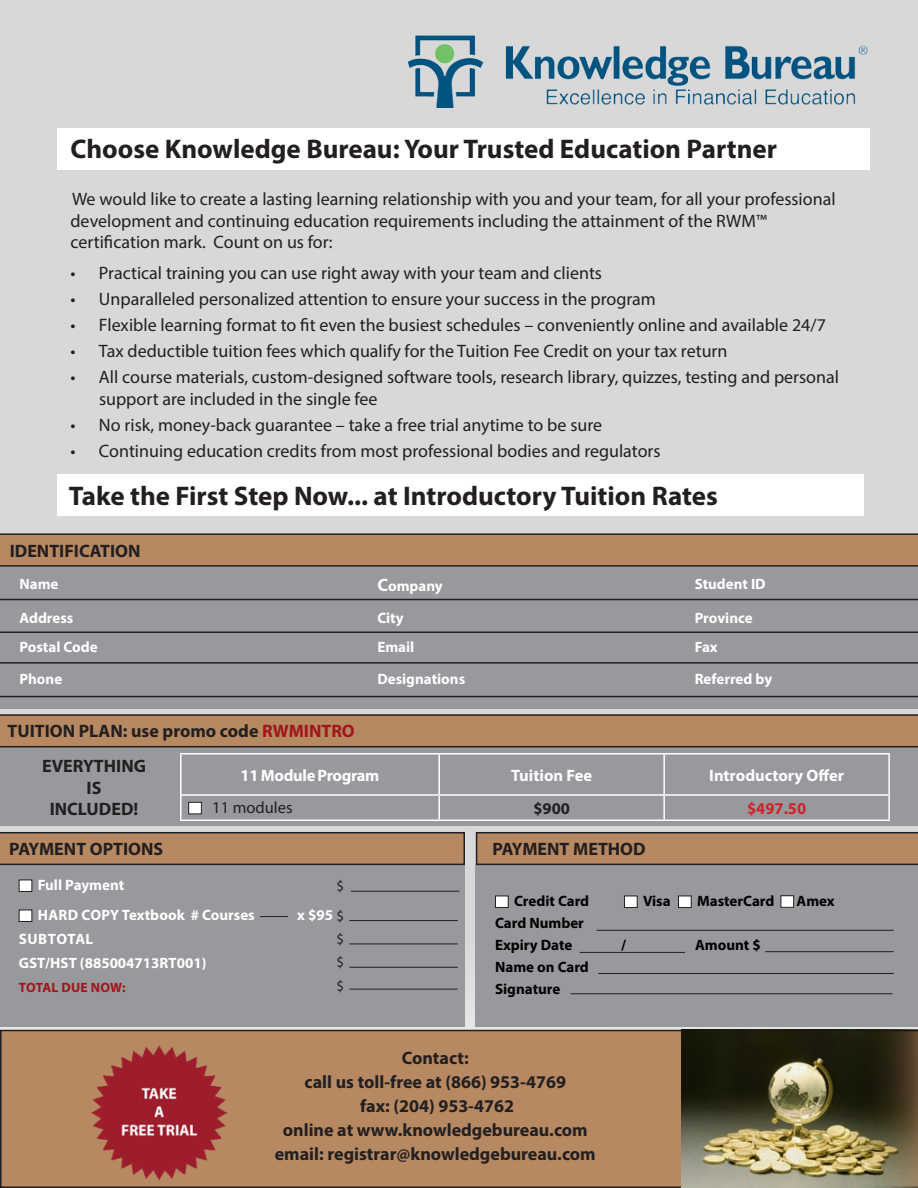
<style>
.page{position:relative;width:918px;height:1188px;background:#d8d8d8}
.page>*{position:absolute;margin:0;border:0;box-sizing:border-box;transform-origin:0 0}
.t1{font:700 27px "Myriad Pro";color:#231f20}
.t2{font:18px/21.6px "Myriad Pro";color:#231f20}
.t3{font:700 18px "Myriad Pro";color:#231f20}
.t4{font:700 16.5px "Myriad Pro";letter-spacing:-.005em;color:#fff}
.t5{font:16.5px "Myriad Pro";color:#231f20}
.t6{font:700 16.5px "Myriad Pro";color:#d1232a}
.t7{font:700 16.5px "Myriad Pro";color:#231f20}
.t8{font:700 15px "Myriad Pro";color:#fff}
.body_chart{font:700 15px "Myriad Pro";color:#000}
.t9{font:700 15px "Myriad Pro";letter-spacing:.025em;color:#fff}
.t10{font:15px "Myriad Pro";color:#231f20}
.t11{font:700 13.5px "Myriad Pro";letter-spacing:.015em;color:#a1161a}
.s1{font-size:18px}
.s2{color:#a1161a}
.s3{font-weight:400;color:#231f20}
</style>
<div class="page">
<div style="left:0;top:1030px;width:682px;height:158px;background:#b68962"></div>
<div style="left:58px;top:474px;width:806px;height:42px;background:#fff"></div>
<div style="left:57px;top:128px;width:812px;height:41px;background:#fff"></div>
<img style="left:407px;top:35px;width:461px;height:73px">
<div style="left:0;top:566px;width:918px;height:142px;background:#97999c"></div>
<hr style="left:0;top:599px;width:918px;height:1px;background:#231f20">
<hr style="left:0;top:632px;width:918px;height:1px;background:#231f20">
<hr style="left:0;top:662px;width:918px;height:2px;background:#231f20">
<hr style="left:0;top:696px;width:918px;height:1px;background:#231f20">
<svg style="left:0;top:533px;width:918px;height:34px;background:#a8805e"></svg>
<div style="left:0;top:745px;width:918px;height:81px;background:#97999c"></div>
<svg style="left:0;top:714px;width:918px;height:33px;background:#aa815d"></svg>
<hr style="left:438px;top:755px;width:2px;height:39px;background:#fff">
<hr style="left:663px;top:755px;width:2px;height:39px;background:#fff">
<hr style="left:888px;top:755px;width:2px;height:39px;background:#fff">
<hr style="left:180px;top:794px;width:259px;height:2px;background:#fff">
<hr style="left:439px;top:794px;width:225px;height:2px;background:#fff">
<hr style="left:438px;top:796px;width:2px;height:24px;background:#fff">
<hr style="left:664px;top:794px;width:226px;height:2px;background:#fff">
<hr style="left:663px;top:796px;width:2px;height:24px;background:#fff">
<hr style="left:888px;top:796px;width:2px;height:24px;background:#fff">
<hr style="left:180px;top:753px;width:259px;height:1px;background:#fff">
<hr style="left:180px;top:755px;width:2px;height:39px;background:#fff">
<hr style="left:439px;top:753px;width:225px;height:1px;background:#fff">
<hr style="left:664px;top:753px;width:226px;height:1px;background:#fff">
<hr style="left:180px;top:796px;width:2px;height:24px;background:#fff">
<hr style="left:180px;top:820px;width:259px;height:1px;background:#fff">
<hr style="left:439px;top:820px;width:225px;height:1px;background:#fff">
<hr style="left:664px;top:820px;width:226px;height:1px;background:#fff">
<div style="left:189px;top:802px;width:12px;height:12px;background:#fff"></div>
<div style="left:188px;top:802px;width:14px;height:12px;border:1px solid #231f20"></div>
<div style="left:0;top:865px;width:465px;height:161px;background:#97999c"></div>
<div style="left:476px;top:865px;width:442px;height:161px;background:#97999c"></div>
<hr style="left:351px;top:891px;width:108px;height:1px;background:#231f20">
<hr style="left:349px;top:920px;width:109px;height:1px;background:#231f20">
<hr style="left:349px;top:944px;width:109px;height:1px;background:#231f20">
<hr style="left:349px;top:967px;width:109px;height:1px;background:#231f20">
<hr style="left:349px;top:989px;width:109px;height:1px;background:#231f20">
<div style="left:19px;top:880px;width:13px;height:12px;background:#fff"></div>
<div style="left:19px;top:880px;width:13px;height:12px;border:1px solid #231f20"></div>
<div style="left:19px;top:910px;width:13px;height:12px;background:#fff"></div>
<div style="left:19px;top:910px;width:13px;height:12px;border:1px solid #231f20"></div>
<svg style="left:260px;top:916px;width:28px;height:1px"></svg>
<svg style="left:0;top:832px;width:465px;height:33px;background:#a97f5c"></svg>
<svg style="left:476px;top:832px;width:442px;height:33px;background:#a87f5c"></svg>
<div style="left:495px;top:896px;width:13px;height:12px;background:#fff"></div>
<div style="left:495px;top:896px;width:14px;height:12px;border:1px solid #231f20"></div>
<div style="left:624px;top:896px;width:13px;height:12px;background:#fff"></div>
<div style="left:624px;top:896px;width:14px;height:12px;border:1px solid #231f20"></div>
<div style="left:678px;top:896px;width:13px;height:12px;background:#fff"></div>
<div style="left:678px;top:896px;width:14px;height:12px;border:1px solid #231f20"></div>
<div style="left:781px;top:896px;width:13px;height:11px;background:#fff"></div>
<div style="left:781px;top:895px;width:13px;height:13px;border:1px solid #231f20"></div>
<hr style="left:597px;top:930px;width:297px;height:1px;background:#231f20">
<hr style="left:598px;top:973px;width:296px;height:1px;background:#231f20">
<hr style="left:571px;top:993px;width:322px;height:1px;background:#231f20">
<hr style="left:580px;top:952px;width:105px;height:1px;background:#231f20">
<hr style="left:765px;top:951px;width:129px;height:1px;background:#231f20">
<img style="left:682px;top:1030px;width:236px;height:158px">
<img style="left:88px;top:1041px;width:142px;height:143px">
<p class="t1" style="left:70px;top:132px;width:708px">Choose Knowledge Bureau: Your Trusted Education Partner</p>
<p class="t2" style="left:70px;top:188px;width:767px">We would like to create a lasting learning relationship with you and your team, for all your professional development and continuing education requirements including the attainment of the RWM™ certification mark. Count on us for:</p>
<p class="t2" style="left:70px;top:262px;width:533px">• Practical training you can use right away with your team and clients</p>
<p class="t2" style="left:70px;top:288px;width:587px">• Unparalleled personalized attention to ensure your success in the program</p>
<p class="t2" style="left:70px;top:314px;width:757px">• Flexible learning format to fit even the busiest schedules – conveniently online and available 24/7</p>
<p class="t2" style="left:70px;top:340px;width:659px">• Tax deductible tuition fees which qualify for the Tuition Fee Credit on your tax return</p>
<p class="t2" style="left:99px;top:366px;width:742px;text-indent:-28px">• All course materials, custom-designed software tools, research library, quizzes, testing and personal support are included in the single fee</p>
<p class="t2" style="left:70px;top:414px;width:533px">• No risk, money-back guarantee – take a free trial anytime to be sure</p>
<p class="t2" style="left:70px;top:440px;width:592px">• Continuing education credits from most professional bodies and regulators</p>
<p class="t1" style="left:69px;top:478px;width:650px">Take the First Step Now... at Introductory Tuition Rates</p>
<p class="t3" style="left:10px;top:539px;width:132px">IDENTIFICATION</p>
<p class="t8" style="left:19px;top:574px;width:41px">Name</p>
<p class="t8" style="left:19px;top:608px;width:56px">Address</p>
<p class="t8" style="left:19px;top:637px;width:80px">Postal Code</p>
<p class="t8" style="left:19px;top:669px;width:44px">Phone</p>
<p class="t8" style="left:377px;top:576px;width:67px"><span class="s1">C</span>ompany</p>
<p class="t8" style="left:377px;top:608px;width:28px">City</p>
<p class="t8" style="left:377px;top:637px;width:39px">Email</p>
<p class="t8" style="left:377px;top:669px;width:89px">Designations</p>
<p class="t8" style="left:695px;top:574px;width:73px">Student ID</p>
<p class="t8" style="left:695px;top:608px;width:60px">Province</p>
<p class="t8" style="left:695px;top:637px;width:25px">Fax</p>
<p class="t8" style="left:695px;top:669px;width:79px">Referred by</p>
<p class="t3" style="left:8px;top:719px;width:349px">TUITION PLAN: use promo code <span class="s2">RWMINTRO</span></p>
<p class="t4" style="left:241px;top:764px;width:140px">11 Module Program</p>
<p class="t4" style="left:511px;top:764px;width:83px">Tuition Fee</p>
<p class="t4" style="left:709px;top:764px;width:136px">Introductory Offer</p>
<p class="t5" style="left:212px;top:797px;width:82px">11 modules</p>
<p class="t7" style="left:533px;top:797px;width:38px">$900</p>
<p class="t6" style="left:747px;top:797px;width:61px">$497.50</p>
<p class="t3" style="left:42px;top:754px;width:106px">EVERYTHING</p>
<p class="t3" style="left:87px;top:776px;width:16px">IS</p>
<p class="t3" style="left:50px;top:798px;width:90px">INCLUDED!</p>
<p class="t3" style="left:9px;top:838px;width:156px">PAYMENT OPTIONS</p>
<p class="t3" style="left:492px;top:838px;width:155px">PAYMENT METHOD</p>
<p class="t8" style="left:38px;top:876px;width:88px">Full Payment</p>
<p class="t8" style="left:38px;top:906px;width:218px">HARD COPY Textbook # Courses</p>
<p class="t8" style="left:297px;top:906px;width:49px">x $95 <span class="s3">$</span></p>
<p class="t9" style="left:19px;top:929px;width:76px">SUBTOTAL</p>
<p class="t8" style="left:19px;top:953px;width:189px">GST/HST (885004713RT001)</p>
<p class="t11" style="left:19px;top:978px;width:108px">TOTAL DUE NOW:</p>
<p class="t10" style="left:337px;top:877px;width:9px">$</p>
<p class="t10" style="left:337px;top:929px;width:9px">$</p>
<p class="t10" style="left:337px;top:953px;width:9px">$</p>
<p class="t10" style="left:337px;top:977px;width:9px">$</p>
<p class="body_chart" style="left:514px;top:892px;width:77px">Credit Card</p>
<p class="body_chart" style="left:643px;top:892px;width:29px">Visa</p>
<p class="body_chart" style="left:697px;top:892px;width:79px">MasterCard</p>
<p class="body_chart" style="left:797px;top:892px;width:40px">Amex</p>
<p class="body_chart" style="left:495px;top:914px;width:90px">Card Number</p>
<p class="body_chart" style="left:495px;top:935px;width:79px">Expiry Date</p>
<p class="body_chart" style="left:621px;top:935px;width:6px">/</p>
<p class="body_chart" style="left:695px;top:935px;width:67px">Amount $</p>
<p class="body_chart" style="left:495px;top:957px;width:95px">Name on Card</p>
<p class="body_chart" style="left:495px;top:979px;width:67px">Signature</p>
<p class="t3" style="left:402px;top:1046px;width:68px">Contact:</p>
<p class="t3" style="left:305px;top:1070px;width:263px">call us toll-free at (866) 953-4769</p>
<p class="t3" style="left:360px;top:1094px;width:155px">fax: (204) 953-4762</p>
<p class="t3" style="left:283px;top:1118px;width:306px">online at www.knowledgebureau.com</p>
<p class="t3" style="left:275px;top:1142px;width:322px">email: registrar@knowledgebureau.com</p>
</div>
